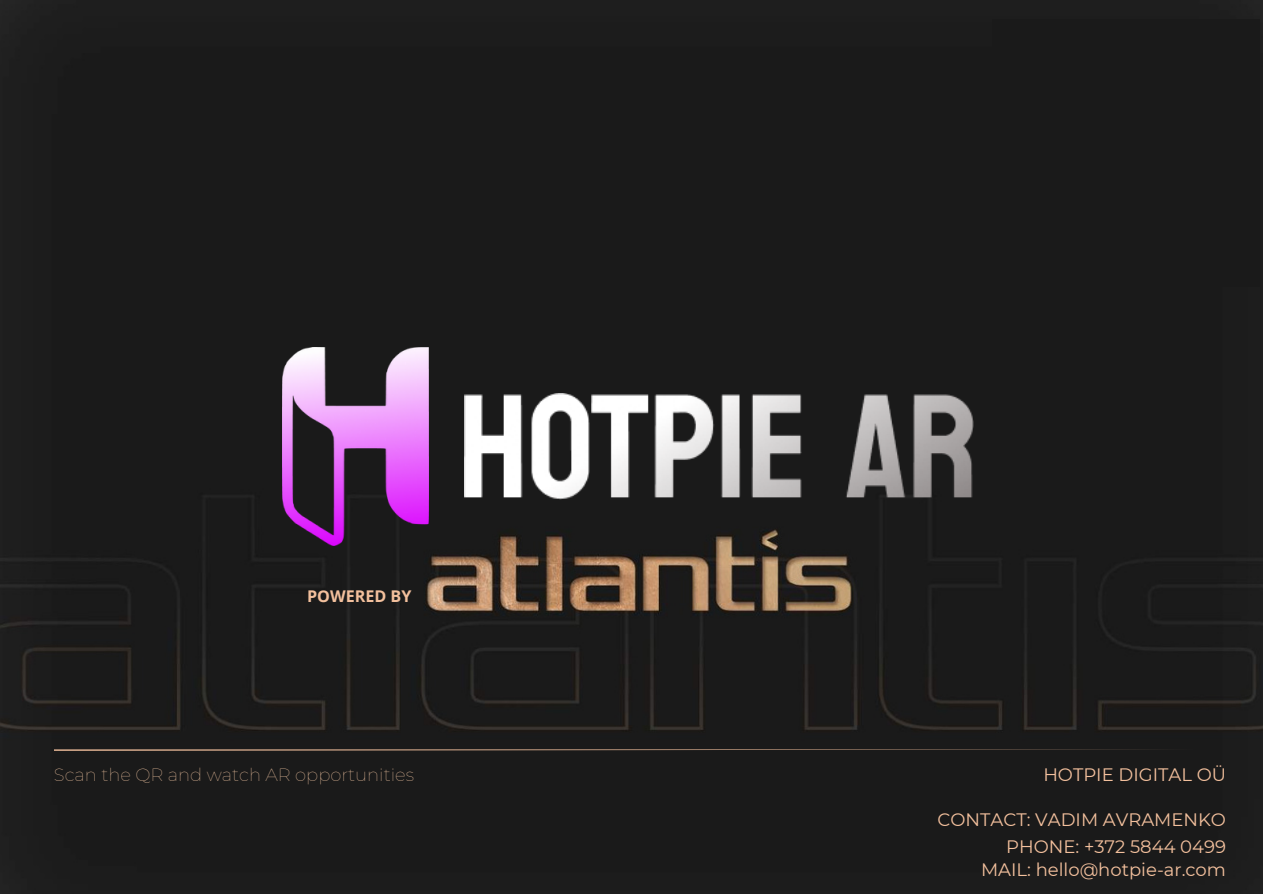
<style>
.page{position:relative;width:1263px;height:894px;background:#fff}
.page>*{position:absolute;margin:0;border:0;box-sizing:border-box;transform-origin:0 0}
.t1{font:18px "Montserrat";color:#f3c09d}
.t2{font:100 18px "Montserrat";color:#f5c8a4}
.t3{font:700 16.2px "Open Sans";color:#f3c09d}
</style>
<div class="page">
<div style="left:0;top:0;width:1263px;height:893px;background:#1a1a1a"></div>
<svg style="left:54px;top:749px;width:1149px;height:1px"></svg>
<div style="left:992px;top:19px;width:268px;height:268px;background:#1a1a1a"></div>
<div style="left:481px;top:230px;width:299px;height:273px;background:#1a1a1a"></div>
<img style="left:283px;top:347px;width:145px;height:198px">
<img style="left:464px;top:393px;width:510px;height:106px">
<p class="t3" style="left:307px;top:584px;width:106px">POWERED BY</p>
<p class="t2" style="left:54px;top:763px;width:362px">Scan the QR and watch AR opportunities</p>
<p class="t1" style="left:1043px;top:763px;width:184px">HOTPIE DIGITAL OÜ</p>
<p class="t1" style="left:937px;top:808px;width:290px">CONTACT: VADIM AVRAMENKO</p>
<p class="t1" style="left:1006px;top:835px;width:221px">PHONE: +372 5844 0499</p>
<p class="t1" style="left:981px;top:858px;width:246px">MAIL: hello@hotpie-ar.com</p>
</div>
